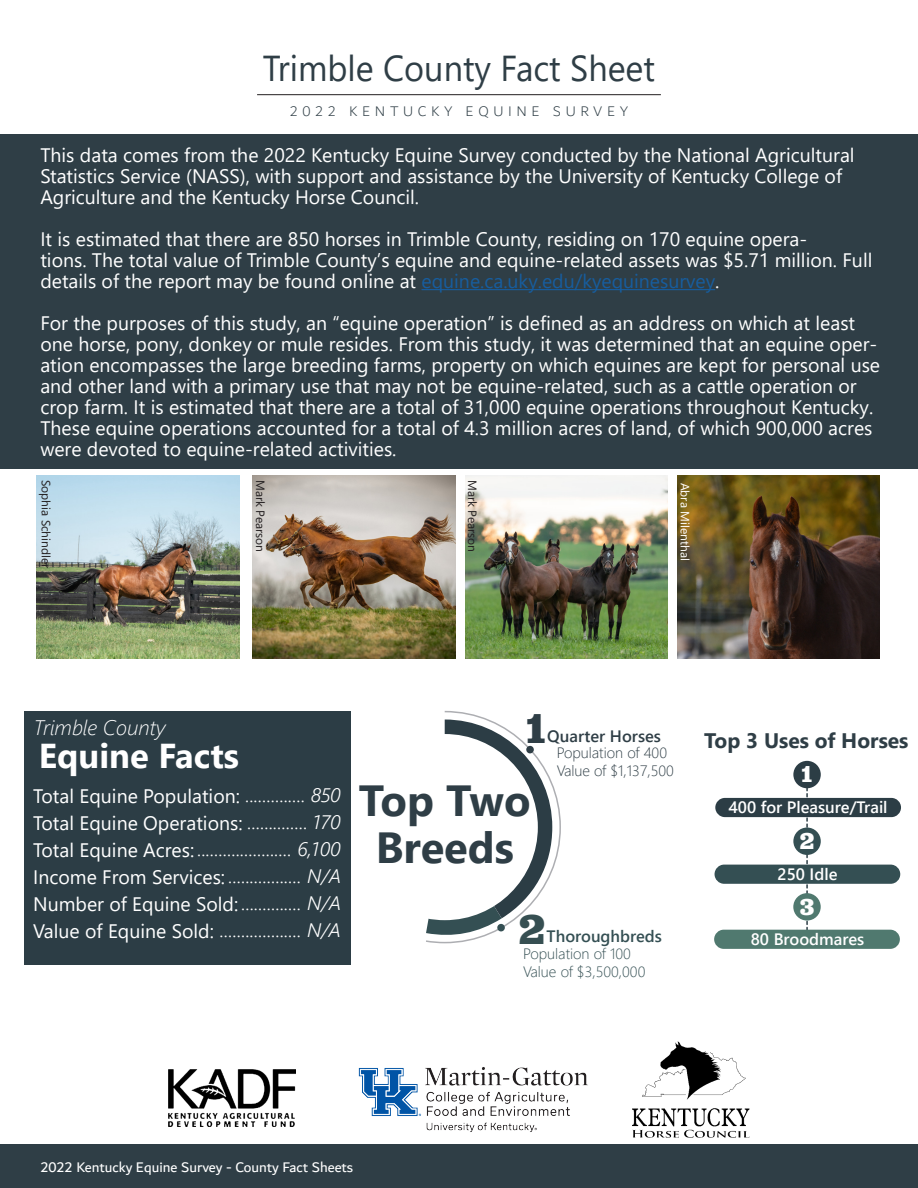
<style>
.page{position:relative;width:918px;height:1188px;background:#fff}
.page>*{position:absolute;margin:0;border:0;box-sizing:border-box;transform-origin:0 0}
.t1{font:700 43.5px/46.8px "Segoe UI";color:#2f3e46;text-align:center}
.t2{font:700 43.5px "Jubilat";color:#2f3e46}
.t3{font:700 43.5px "Jubilat";color:#364f52}
.t4{font:36px "Segoe UI";color:#2f3e46;scale:.95 1}
.t5{font:700 34.5px "Segoe UI";color:#fff}
.t6{font:700 24px "Jubilat";color:#fff}
.t7{font:700 21px "Segoe UI";color:#2f3e46}
.t8{font:italic 300 21px "Segoe UI";color:#fff}
.t9{font:19.5px/21px "Segoe UI";color:#fff}
.t10{font:italic 300 19.5px "Segoe UI";color:#fff}
.t11{font:600 16.5px "Segoe UI";color:#fff}
.t12{font:600 16.5px "Segoe UI";color:#2f3e46}
.t13{font:600 16.5px "Segoe UI";color:#344f53}
.t14{font:15px "Dubai";color:#fff}
.t15{font:300 15px/18px "Segoe UI";color:#2f3e46}
.t16{font:300 15px/18px "Segoe UI";color:#344f53}
.t17{font:300 15px "Dubai";letter-spacing:.31em;color:#2f3e46}
.t18{font:12px "Segoe UI";color:#231f20}
.t19{font:12px "Segoe UI";color:#fff}
.s1{color:#175d9e}
.s2{font-weight:300;font-style:italic}
.s3{font-weight:400;font-style:normal}
</style>
<div class="page">
<div style="left:0;top:1145px;width:918px;height:43px;background:#2f3e46"></div>
<img style="left:169px;top:1069px;width:126px;height:57px">
<img style="left:632px;top:1041px;width:117px;height:97px">
<img style="left:358px;top:1067px;width:230px;height:65px">
<svg style="left:426px;top:710px;width:135px;height:234px"></svg>
<div style="left:0;top:135px;width:918px;height:334px;background:#2f3e46"></div>
<hr style="left:257px;top:94px;width:404px;height:1px;background:#231f20">
<img style="left:465px;top:476px;width:202px;height:183px">
<img style="left:37px;top:476px;width:203px;height:183px">
<img style="left:252px;top:476px;width:203px;height:183px">
<img style="left:677px;top:476px;width:202px;height:183px">
<div style="left:25px;top:711px;width:326px;height:253px;background:#2c3d45"></div>
<div style="left:526px;top:746px;width:8px;height:8px;background:#2f3e46;border-radius:50%"></div>
<div style="left:497px;top:924px;width:8px;height:8px;background:#344f53;border-radius:50%"></div>
<svg style="left:806px;top:788px;width:2px;height:142px"></svg>
<div style="left:715px;top:798px;width:186px;height:19px;background:#2c3d45;border-radius:10px"></div>
<div style="left:715px;top:865px;width:185px;height:19px;background:#344f53;border-radius:10px"></div>
<div style="left:714px;top:930px;width:186px;height:19px;background:#50796f;border-radius:10px"></div>
<div style="left:793px;top:761px;width:28px;height:27px;background:#2c3d45;border-radius:50%"></div>
<div style="left:793px;top:828px;width:28px;height:27px;background:#344f53;border-radius:50%"></div>
<div style="left:793px;top:893px;width:28px;height:28px;background:#50796f;border-radius:50%"></div>
<hr style="left:422px;top:289px;width:293px;height:1px;background:#175d9e">
<h2 class="t4" style="left:263px;top:34px;width:414px">Trimble County Fact Sheet</h2>
<p class="t17" style="left:290px;top:100px;width:340px">2022 KENTUCKY EQUINE SURVEY</p>
<p class="t9" style="left:40px;top:143px;width:816px">This data comes from the 2022 Kentucky Equine Survey conducted by the National Agricultural<br>Statistics Service (NASS), with support and assistance by the University of Kentucky College of<br>Agriculture and the Kentucky Horse Council.</p>
<p class="t9" style="left:40px;top:227px;width:834px">It is estimated that there are 850 horses in Trimble County, residing on 170 equine opera-<br>tions. The total value of Trimble County’s equine and equine-related assets was $5.71 million. Full details of the report may be found online at <span class="s1">equine.ca.uky.edu/kyequinesurvey</span>.</p>
<p class="t9" style="left:40px;top:311px;width:841px">For the purposes of this study, an “equine operation” is defined as an address on which at least one horse, pony, donkey or mule resides. From this study, it was determined that an equine oper&shy;ation encompasses the large breeding farms, property on which equines are kept for personal use and other land with a primary use that may not be equine-related, such as a cattle operation or crop farm. It is estimated that there are a total of 31,000 equine operations throughout Kentucky.<br>These equine operations accounted for a total of 4.3 million acres of land, of which 900,000 acres were devoted to equine-related activities.</p>
<p class="t18" style="left:57px;top:480px;width:90px;rotate:90deg">Sophia Schindler</p>
<p class="t19" style="left:697px;top:483px;width:79px;rotate:90deg">Abra Milenthal</p>
<p class="t18" style="left:272px;top:480px;width:74px;rotate:90deg">Mark Pearson</p>
<p class="t18" style="left:484px;top:480px;width:74px;rotate:90deg">Mark Pearson</p>
<h1 class="t2" style="left:526px;top:701px;width:21px">1</h1>
<p class="t8" style="left:34px;top:708px;width:133px">Trimble County</p>
<h3 class="t5" style="left:39px;top:723px;width:202px">Equine Facts</h3>
<p class="t9" style="left:33px;top:780px;width:309px;line-height:27px;text-align:justify">Total Equine Population: <span class="s2">.............. 850<br></span>Total Equine Operations: <span class="s2">.............. 170<br></span>Total Equine Acres: <span class="s2">...................... 6,100<br></span>Income From Services: <span class="s2">................. N/A </span>Number of Equine Sold: <span class="s2">.............. N/A</span></p>
<p class="t10" style="left:33px;top:911px;width:309px"><span class="s3">Value of Equine Sold:</span> ................... N/A</p>
<p class="t13" style="left:547px;top:920px;width:117px">Thoroughbreds</p>
<p class="t12" style="left:547px;top:721px;width:115px">Quarter Horses</p>
<p class="t15" style="left:557px;top:742px;width:119px">Population of 400<br>Value of $1,137,500</p>
<h1 class="t1" style="left:359px;top:774px;width:173px">Top Two<br>Breeds</h1>
<h1 class="t3" style="left:519px;top:901px;width:28px">2</h1>
<p class="t16" style="left:523px;top:943px;width:124px">Population of 100<br>Value of $3,500,000</p>
<p class="t7" style="left:704px;top:721px;width:206px">Top 3 Uses of Horses</p>
<p class="t6" style="left:802px;top:759px;width:12px">1</p>
<p class="t11" style="left:728px;top:792px;width:161px">400 for Pleasure/Trail</p>
<p class="t6" style="left:800px;top:826px;width:16px">2</p>
<p class="t11" style="left:778px;top:858px;width:61px">250 Idle</p>
<p class="t6" style="left:800px;top:891px;width:16px">3</p>
<p class="t11" style="left:751px;top:924px;width:115px">80 Broodmares</p>
<p class="t14" style="left:40px;top:1158px;width:314px">2022 Kentucky Equine Survey - County Fact Sheets</p>
</div>
